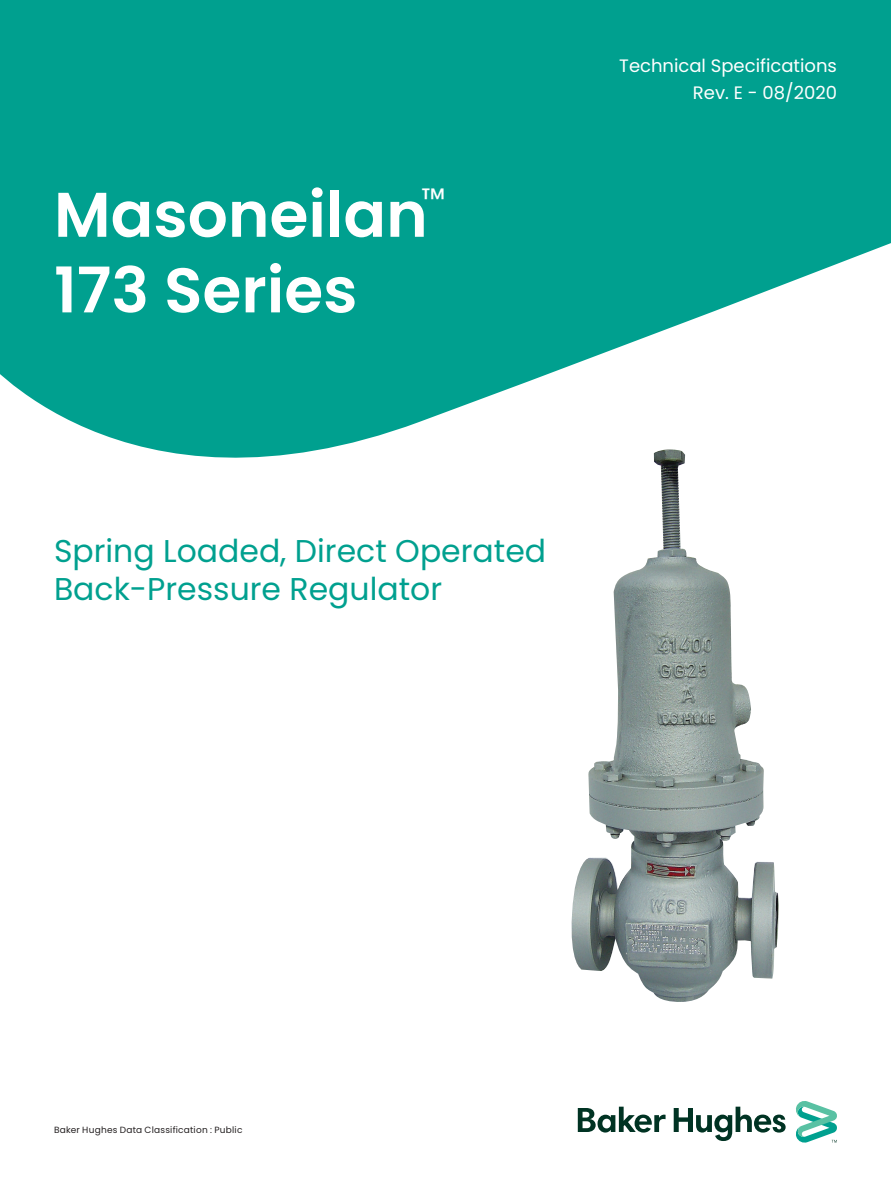
<style>
.page{position:relative;width:891px;height:1188px;background:#fff}
.page>*{position:absolute;margin:0;border:0;box-sizing:border-box;transform-origin:0 0}
.t1{font:600 63px/75.6px "Poppins";color:#fff}
.t2{font:31.5px/37.8px "Poppins";color:#00a08f}
.t3{font:18px/27px "Poppins";color:#fff;text-align:right}
.t4{font:9px "Poppins";letter-spacing:.025em;color:#231f20}
</style>
<div class="page">
<img style="left:571px;top:532px;width:208px;height:470px">
<svg style="left:0;top:0;width:891px;height:532px;fill:#00a08f"></svg>
<svg style="left:578px;top:1101px;width:259px;height:42px"></svg>
<h1 class="t1" style="left:54px;top:177px;width:393px">Masoneilan<sup>™<br></sup>173 Series</h1>
<p class="t3" style="left:619px;top:52px;width:219px">Technical Specifications<br>Rev. E - 08/2020</p>
<p class="t2" style="left:54px;top:533px;width:494px">Spring Loaded, Direct Operated<br>Back-Pressure Regulator</p>
<p class="t4" style="left:54px;top:1124px;width:190px">Baker Hughes Data Classification : Public</p>
</div>
